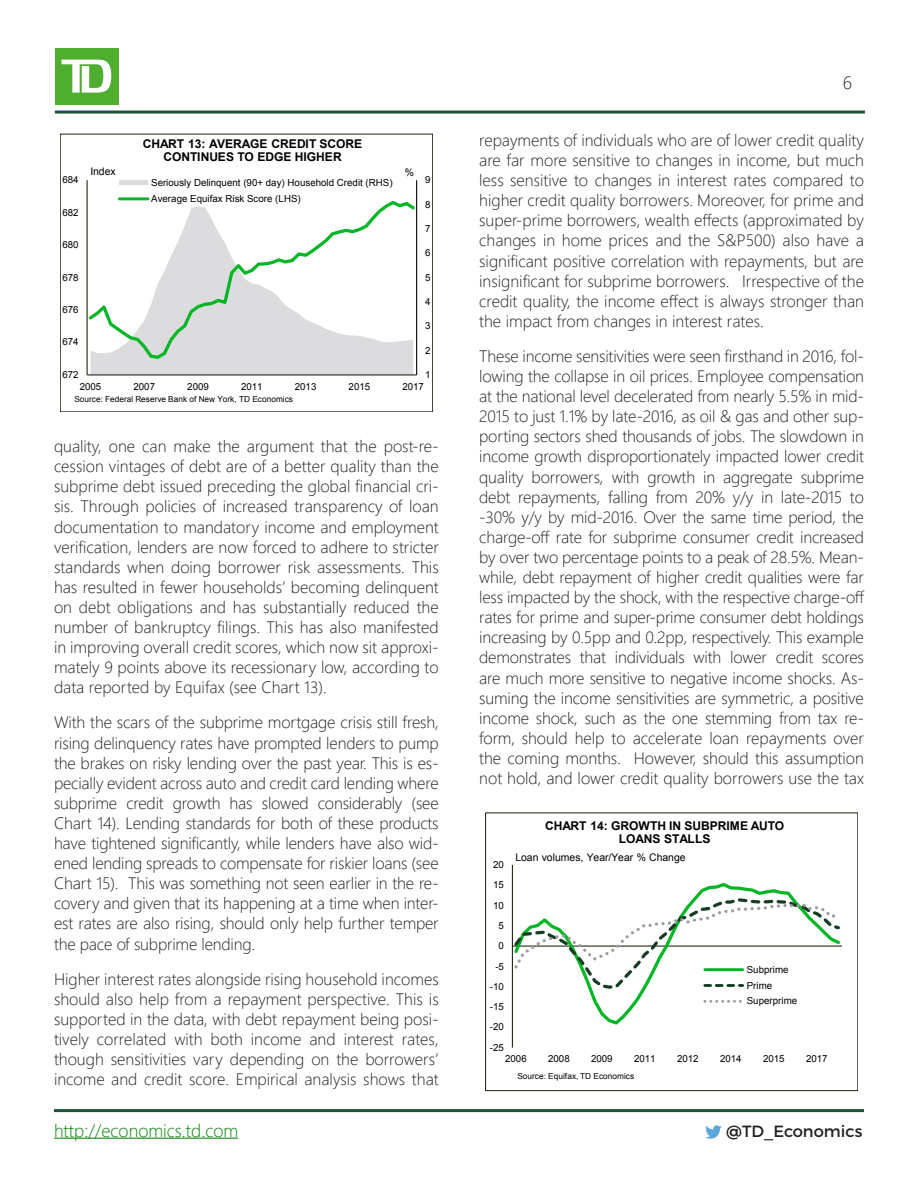
<style>
.page{position:relative;width:918px;height:1188px;background:#fff}
.page>*{position:absolute;margin:0;border:0;box-sizing:border-box;transform-origin:0 0}
.t1{font:18px "Webly Sleek UI Light";color:#038203}
.t2{font:18px "Webly Sleek UI Light";color:#231f20}
.Paragraph{font:16.5px/20.1px "Webly Sleek UI Light";color:#231f20;text-align:justify}
.t3{font:16.2px "Montserrat";color:#231f20}
.t4{font:700 12px/13.6px "Arial";letter-spacing:-.005em;color:#000;text-align:center}
.t5{font:10.5px "Arial";letter-spacing:-.005em;color:#000}
.t6{font:9.75px/15.9px "Arial";color:#000}
.t7{font:8.25px "Arial";letter-spacing:.005em;color:#000}
</style>
<div class="page">
<hr style="left:55px;top:111px;width:810px;height:3px;background:#1c5336">
<div style="left:55px;top:48px;width:63px;height:57px;background:#4fad2f"></div>
<svg style="left:62px;top:60px;width:49px;height:33px"></svg>
<svg style="left:705px;top:1125px;width:17px;height:14px"></svg>
<hr style="left:54px;top:1138px;width:184px;height:1px;background:#038203">
<hr style="left:54px;top:1109px;width:810px;height:3px;background:#1c5336">
<div style="left:91px;top:361px;width:322px;height:13px;background:#dcdcde"></div>
<hr style="left:416px;top:180px;width:1px;height:195px;background:#000">
<hr style="left:87px;top:180px;width:1px;height:195px;background:#1a230b">
<hr style="left:87px;top:374px;width:330px;height:1px;background:#1a230b">
<svg style="left:87px;top:199px;width:331px;height:162px"></svg>
<hr style="left:119px;top:181px;width:29px;height:4px;background:#dcdcde">
<hr style="left:119px;top:197px;width:29px;height:3px;background:#00b624">
<div style="left:60px;top:134px;width:373px;height:278px;border:1px solid #1a230b"></div>
<hr style="left:512px;top:865px;width:1px;height:183px;background:#1a230b">
<svg style="left:512px;top:881px;width:281px;height:146px"></svg>
<svg style="left:512px;top:897px;width:330px;height:93px"></svg>
<svg style="left:705px;top:1000px;width:38px;height:3px"></svg>
<div style="left:485px;top:813px;width:373px;height:278px;border:1px solid #1a230b"></div>
<p class="t6" style="left:63px;top:172px;width:18px">684</p>
<p class="t6" style="left:63px;top:204px;width:18px">682</p>
<p class="t6" style="left:63px;top:237px;width:18px">680</p>
<p class="t6" style="left:63px;top:269px;width:18px">678</p>
<p class="t6" style="left:63px;top:302px;width:18px">676</p>
<p class="t6" style="left:63px;top:334px;width:18px">674</p>
<p class="t6" style="left:63px;top:367px;width:18px">672</p>
<p class="t4" style="left:143px;top:137px;width:221px">CHART 13: AVERAGE CREDIT SCORE<br>CONTINUES TO EDGE HIGHER</p>
<p class="t6" style="left:151px;top:175px;width:243px">Seriously Delinquent (90+ day) Household Credit (RHS)<br>Average Equifax Risk Score (LHS)</p>
<p class="t5" style="left:91px;top:165px;width:27px">Index</p>
<p class="t5" style="left:405px;top:165px;width:11px">%</p>
<p class="t6" style="left:425px;top:172px;width:7px">9</p>
<p class="t6" style="left:425px;top:196px;width:7px">8</p>
<p class="t6" style="left:425px;top:221px;width:7px">7</p>
<p class="t6" style="left:425px;top:245px;width:7px">6</p>
<p class="t6" style="left:425px;top:269px;width:7px">5</p>
<p class="t6" style="left:425px;top:294px;width:7px">4</p>
<p class="t6" style="left:425px;top:318px;width:7px">3</p>
<p class="t6" style="left:425px;top:342px;width:7px">2</p>
<p class="t6" style="left:425px;top:367px;width:7px">1</p>
<p class="t6" style="left:80px;top:378px;width:23px">2005</p>
<p class="t6" style="left:133px;top:378px;width:23px">2007</p>
<p class="t6" style="left:187px;top:378px;width:23px">2009</p>
<p class="t6" style="left:241px;top:378px;width:23px">2011</p>
<p class="t6" style="left:295px;top:378px;width:23px">2013</p>
<p class="t6" style="left:349px;top:378px;width:23px">2015</p>
<p class="t6" style="left:402px;top:378px;width:23px">2017</p>
<p class="t7" style="left:74px;top:394px;width:220px">Source: Federal Reserve Bank of New York, TD Economics</p>
<p class="Paragraph" style="left:54px;top:436px;width:386px">quality, one can make the argument that the post-re&shy;cession vintages of debt are of a better quality than the subprime debt issued preceding the global financial cri&shy;sis. Through policies of increased transparency of loan documentation to mandatory income and employment verification, lenders are now forced to adhere to stricter standards when doing borrower risk assessments. This has resulted in fewer households’ becoming delinquent on debt obligations and has substantially reduced the number of bankruptcy filings. This has also manifested in improving overall credit scores, which now sit approxi&shy;mately 9 points above its recessionary low, according to data reported by Equifax (see Chart 13).</p>
<p class="Paragraph" style="left:54px;top:712px;width:386px">With the scars of the subprime mortgage crisis still fresh, rising delinquency rates have prompted lenders to pump the brakes on risky lending over the past year. This is es&shy;pecially evident across auto and credit card lending where subprime credit growth has slowed considerably (see Chart 14). Lending standards for both of these products have tightened significantly, while lenders have also wid&shy;ened lending spreads to compensate for riskier loans (see Chart 15). This was something not seen earlier in the re&shy;covery and given that its happening at a time when inter&shy;est rates are also rising, should only help further temper the pace of subprime lending.</p>
<p class="Paragraph" style="left:54px;top:968px;width:386px">Higher interest rates alongside rising household incomes should also help from a repayment perspective. This is supported in the data, with debt repayment being posi&shy;tively correlated with both income and interest rates, though sensitivities vary depending on the borrowers’ income and credit score. Empirical analysis shows that</p>
<p class="t2" style="left:843px;top:69px;width:11px">6</p>
<p class="Paragraph" style="left:479px;top:129px;width:386px">repayments of individuals who are of lower credit quality are far more sensitive to changes in income, but much less sensitive to changes in interest rates compared to higher credit quality borrowers. Moreover, for prime and super-prime borrowers, wealth effects (approximated by changes in home prices and the S&amp;P500) also have a significant positive correlation with repayments, but are insignificant for subprime borrowers. Irrespective of the credit quality, the income effect is always stronger than the impact from changes in interest rates.</p>
<p class="Paragraph" style="left:479px;top:345px;width:387px">These income sensitivities were seen firsthand in 2016, fol&shy;lowing the collapse in oil prices. Employee compensation at the national level decelerated from nearly 5.5% in mid-2015 to just 1.1% by late-2016, as oil &amp; gas and other sup&shy;porting sectors shed thousands of jobs. The slowdown in income growth disproportionately impacted lower credit quality borrowers, with growth in aggregate subprime debt repayments, falling from 20% y/y in late-2015 to -30% y/y by mid-2016. Over the same time period, the charge-off rate for subprime consumer credit increased by over two percentage points to a peak of 28.5%. Mean&shy;while, debt repayment of higher credit qualities were far less impacted by the shock, with the respective charge-off rates for prime and super-prime consumer debt holdings increasing by 0.5pp and 0.2pp, respectively. This example demonstrates that individuals with lower credit scores are much more sensitive to negative income shocks. As&shy;suming the income sensitivities are symmetric, a positive income shock, such as the one stemming from tax re&shy;form, should help to accelerate loan repayments over the coming months. However, should this assumption not hold, and lower credit quality borrowers use the tax</p>
<p class="t6" style="left:493px;top:857px;width:12px">20</p>
<p class="t6" style="left:493px;top:877px;width:12px">15</p>
<p class="t6" style="left:493px;top:897px;width:12px">10</p>
<p class="t6" style="left:499px;top:918px;width:7px">5</p>
<p class="t6" style="left:499px;top:938px;width:7px">0</p>
<p class="t6" style="left:495px;top:958px;width:10px">-5</p>
<p class="t6" style="left:490px;top:979px;width:16px">-10</p>
<p class="t6" style="left:490px;top:999px;width:16px">-15</p>
<p class="t6" style="left:490px;top:1019px;width:16px">-20</p>
<p class="t6" style="left:490px;top:1040px;width:16px">-25</p>
<p class="t4" style="left:545px;top:819px;width:241px">CHART 14: GROWTH IN SUBPRIME AUTO<br>LOANS STALLS</p>
<p class="t5" style="left:515px;top:850px;width:172px">Loan volumes, Year/Year % Change</p>
<p class="t6" style="left:747px;top:961px;width:52px">Subprime<br>Prime<br>Superprime</p>
<p class="t6" style="left:505px;top:1051px;width:23px">2006</p>
<p class="t6" style="left:548px;top:1051px;width:23px">2008</p>
<p class="t6" style="left:591px;top:1051px;width:23px">2009</p>
<p class="t6" style="left:634px;top:1051px;width:23px">2011</p>
<p class="t6" style="left:677px;top:1051px;width:23px">2012</p>
<p class="t6" style="left:720px;top:1051px;width:23px">2014</p>
<p class="t6" style="left:763px;top:1051px;width:23px">2015</p>
<p class="t6" style="left:806px;top:1051px;width:23px">2017</p>
<p class="t7" style="left:517px;top:1071px;width:118px">Source: Equifax, TD Economics</p>
<p class="t1" style="left:54px;top:1117px;width:186px">http://economics.td.com</p>
<p class="t3" style="left:726px;top:1121px;width:138px">@TD_Economics</p>
</div>
